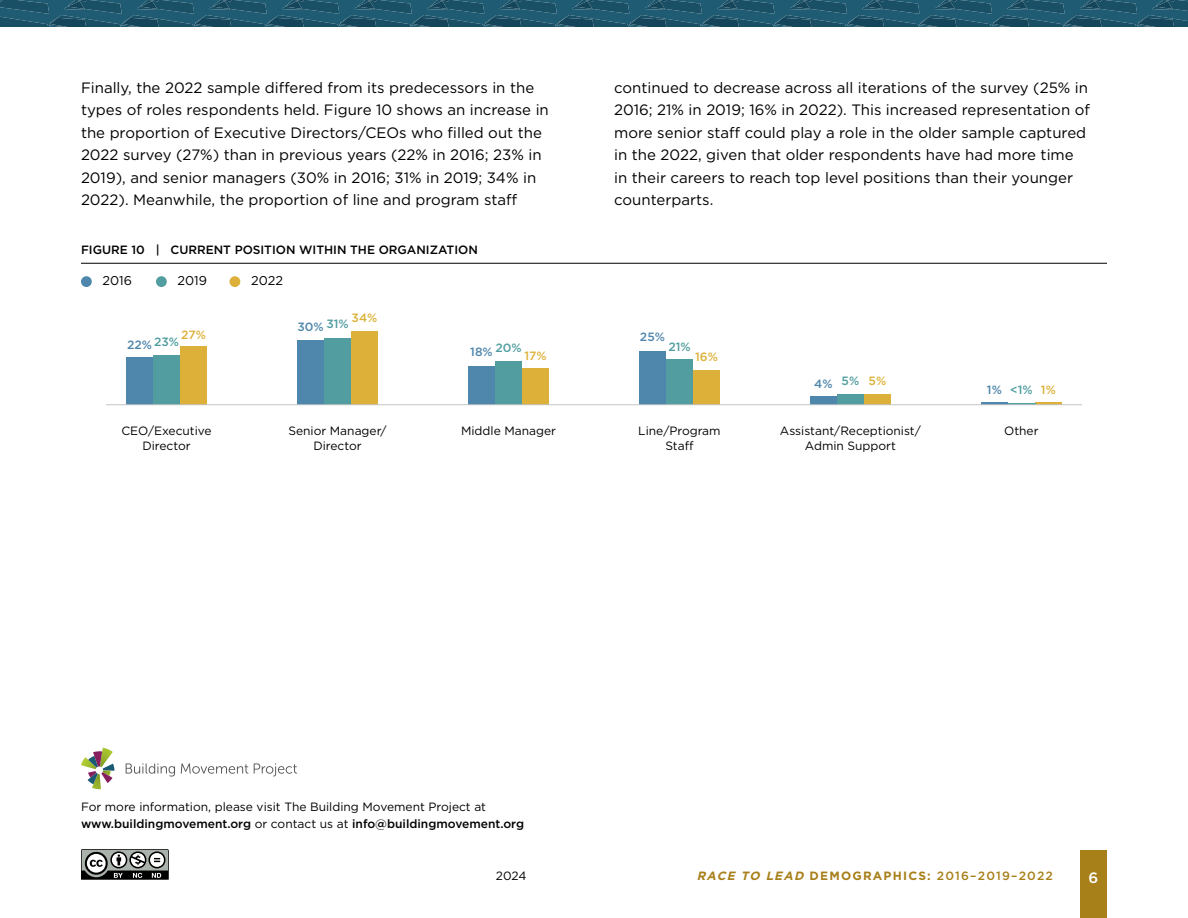
<style>
.page{position:relative;width:1188px;height:918px;background:#fff}
.page>*{position:absolute;margin:0;border:0;box-sizing:border-box;transform-origin:0 0}
.t1{font:15px/22.5px "Gotham";color:#000}
.t2{font:500 15px "Gotham";color:#fff}
.t3{font:12.75px "Gotham";color:#000}
.t4{font:12px/15px "Gotham";color:#000;text-align:center}
.t5{font:500 12px "Gotham";color:#000}
.t6{font:500 12px "Gotham";letter-spacing:.1em;color:#a8801a}
.t7{font:500 12px "Gotham";color:#4f86ab}
.t8{font:500 12px "Gotham";color:#519d9f}
.t9{font:500 12px "Gotham";color:#ddb139}
.s1{color:#4f86ab}
.s2{color:#ddb139}
.s3{font-weight:500}
.s4{font-weight:700;font-style:italic}
.s5{font-weight:700}
</style>
<div class="page">
<div style="left:1080px;top:850px;width:27px;height:68px;background:#a8801a"></div>
<svg style="left:0;top:0;width:1188px;height:27px;background:#21586d"></svg>
<hr style="left:81px;top:263px;width:1026px;height:1px;background:#000">
<div style="left:81px;top:276px;width:11px;height:11px;background:#4f86ab;border-radius:50%"></div>
<div style="left:156px;top:276px;width:11px;height:11px;background:#519d9f;border-radius:50%"></div>
<div style="left:230px;top:276px;width:10px;height:11px;background:#ddb139;border-radius:50%"></div>
<div style="left:126px;top:357px;width:27px;height:48px;background:#4f86ab"></div>
<div style="left:153px;top:355px;width:27px;height:50px;background:#519d9f"></div>
<div style="left:180px;top:346px;width:27px;height:59px;background:#ddb139"></div>
<div style="left:297px;top:340px;width:27px;height:65px;background:#4f86ab"></div>
<div style="left:351px;top:331px;width:27px;height:74px;background:#ddb139"></div>
<div style="left:324px;top:338px;width:27px;height:67px;background:#519d9f"></div>
<div style="left:468px;top:366px;width:27px;height:39px;background:#4f86ab"></div>
<div style="left:522px;top:368px;width:27px;height:37px;background:#ddb139"></div>
<div style="left:495px;top:362px;width:27px;height:43px;background:#519d9f"></div>
<div style="left:639px;top:351px;width:27px;height:54px;background:#4f86ab"></div>
<div style="left:693px;top:370px;width:27px;height:35px;background:#ddb139"></div>
<div style="left:666px;top:359px;width:27px;height:46px;background:#519d9f"></div>
<div style="left:810px;top:396px;width:27px;height:9px;background:#4f86ab"></div>
<div style="left:864px;top:394px;width:27px;height:11px;background:#ddb139"></div>
<div style="left:837px;top:394px;width:27px;height:11px;background:#519d9f"></div>
<hr style="left:981px;top:403px;width:27px;height:2px;background:#4f86ab">
<hr style="left:1035px;top:403px;width:27px;height:2px;background:#ddb139">
<hr style="left:106px;top:404px;width:976px;height:1px;background:#c2c4c6">
<svg style="left:81px;top:748px;width:34px;height:41px"></svg>
<svg style="left:126px;top:763px;width:49px;height:14px"></svg>
<svg style="left:181px;top:763px;width:67px;height:11px"></svg>
<svg style="left:254px;top:763px;width:43px;height:14px"></svg>
<svg style="left:81px;top:849px;width:88px;height:31px"></svg>
<p class="t1" style="left:81px;top:76px;width:469px">Finally, the 2022 sample differed from its predecessors in the types of roles respondents held. Figure 10 shows an increase in the proportion of Executive Directors/CEOs who filled out the 2022 survey (27%) than in previous years (22% in 2016; 23% in 2019), and senior managers (30% in 2016; 31% in 2019; 34% in 2022). Meanwhile, the proportion of line and program staff</p>
<p class="t1" style="left:614px;top:76px;width:477px">continued to decrease across all iterations of the survey (25% in 2016; 21% in 2019; 16% in 2022). This increased representation of more senior staff could play a role in the older sample captured in the 2022, given that older respondents have had more time in their careers to reach top level positions than their younger counterparts.</p>
<p class="t5" style="left:81px;top:242px;width:398px">FIGURE 10 | CURRENT POSITION WITHIN THE ORGANIZATION</p>
<p class="t3" style="left:103px;top:273px;width:31px">2016</p>
<p class="t3" style="left:178px;top:273px;width:31px">2019</p>
<p class="t3" style="left:251px;top:273px;width:33px">2022</p>
<p class="t9" style="left:181px;top:326px;width:26px">27%</p>
<p class="t7" style="left:127px;top:337px;width:53px">22% <sup>23%</sup></p>
<p class="t9" style="left:352px;top:310px;width:27px">34%</p>
<p class="t7" style="left:297px;top:318px;width:53px">30% <sup>31%</sup></p>
<p class="t8" style="left:495px;top:340px;width:28px">20%</p>
<p class="t7" style="left:470px;top:344px;width:24px">18%</p>
<p class="t9" style="left:524px;top:347px;width:24px">17%</p>
<p class="t7" style="left:640px;top:329px;width:27px">25%</p>
<p class="t8" style="left:668px;top:339px;width:24px">21%</p>
<p class="t9" style="left:695px;top:349px;width:24px">16%</p>
<p class="t7" style="left:814px;top:375px;width:74px">4% <sup>5%</sup> <sup>5%</sup></p>
<p class="t8" style="left:987px;top:382px;width:70px"><span class="s1">1%</span> &lt;1% <span class="s2">1%</span></p>
<p class="t4" style="left:121px;top:423px;width:92px">CEO/Executive<br>Director</p>
<p class="t4" style="left:288px;top:423px;width:100px">Senior Manager/<br>Director</p>
<p class="t4" style="left:461px;top:423px;width:97px">Middle Manager</p>
<p class="t4" style="left:638px;top:423px;width:84px">Line/Program<br>Staff</p>
<p class="t4" style="left:780px;top:423px;width:142px">Assistant/Receptionist/<br>Admin Support</p>
<p class="t4" style="left:1004px;top:423px;width:36px">Other</p>
<p class="t4" style="left:81px;top:799px;width:445px;line-height:16.5px;text-align:left">For more information, please visit The Building Movement Project at <span class="s3">www.buildingmovement.org</span> or contact us at <span class="s3">info@buildingmovement.org</span></p>
<p class="t4" style="left:496px;top:868px;width:32px">2024</p>
<p class="t6" style="left:697px;top:868px;width:358px"><span class="s4">RACE TO LEAD</span> <span class="s5">DEMOGRAPHICS:</span> 2016–2019–2022</p>
<p class="t2" style="left:1089px;top:868px;width:11px">6</p>
</div>
